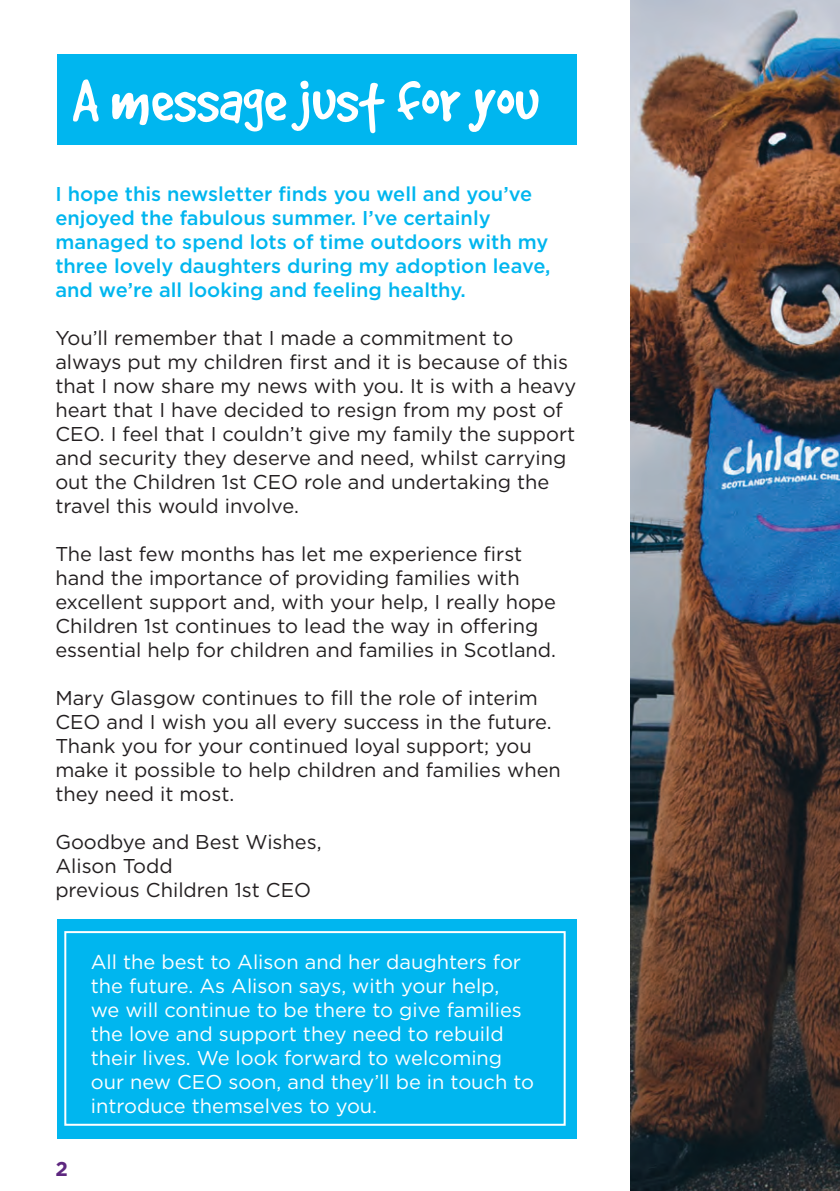
<style>
.page{position:relative;width:840px;height:1191px;background:#fff}
.page>*{position:absolute;margin:0;border:0;box-sizing:border-box;transform-origin:0 0}
.t1{font:66px "Good Dog";color:#fff}
.t2{font:20px/24px "Gotham";color:#231f20}
.t3{font:20px/24px "Gotham";color:#fff}
.t4{font:500 20px/24px "Gotham";color:#00b6ef}
.t5{font:700 20px "Gotham";color:#5d277f}
</style>
<div class="page">
<div style="left:57px;top:54px;width:519px;height:91px;background:#00b6ef"></div>
<img style="left:630px;top:0;width:209px;height:1191px">
<div style="left:57px;top:918px;width:519px;height:220px;background:#00b6ef"></div>
<div style="left:64px;top:931px;width:501px;height:194px;border:2px solid #fff"></div>
<h1 class="t1" style="left:72px;top:66px;width:467px">A message just for you</h1>
<p class="t4" style="left:55px;top:181px;width:496px">I hope this newsletter finds you well and you’ve enjoyed the fabulous summer. I’ve certainly managed to spend lots of time outdoors with my three lovely daughters during my adoption leave, and we’re all looking and feeling healthy.</p>
<p class="t2" style="left:55px;top:325px;width:522px">You’ll remember that I made a commitment to always put my children first and it is because of this that I now share my news with you. It is with a heavy heart that I have decided to resign from my post of CEO. I feel that I couldn’t give my family the support and security they deserve and need, whilst carrying out the Children 1st CEO role and undertaking the travel this would involve.</p>
<p class="t2" style="left:55px;top:541px;width:502px">The last few months has let me experience first hand the importance of providing families with excellent support and, with your help, I really hope Children 1st continues to lead the way in offering essential help for children and families in Scotland.</p>
<p class="t2" style="left:55px;top:685px;width:506px">Mary Glasgow continues to fill the role of interim CEO and I wish you all every success in the future.<br>Thank you for your continued loyal support; you make it possible to help children and families when they need it most.</p>
<p class="t2" style="left:55px;top:829px;width:268px">Goodbye and Best Wishes,<br>Alison Todd<br>previous Children 1st CEO</p>
<p class="t5" style="left:55px;top:1155px;width:14px">2</p>
<p class="t3" style="left:91px;top:949px;width:444px">All the best to Alison and her daughters for the future. As Alison says, with your help,<br>we will continue to be there to give families the love and support they need to rebuild their lives. We look forward to welcoming our new CEO soon, and they’ll be in touch to introduce themselves to you.</p>
</div>
